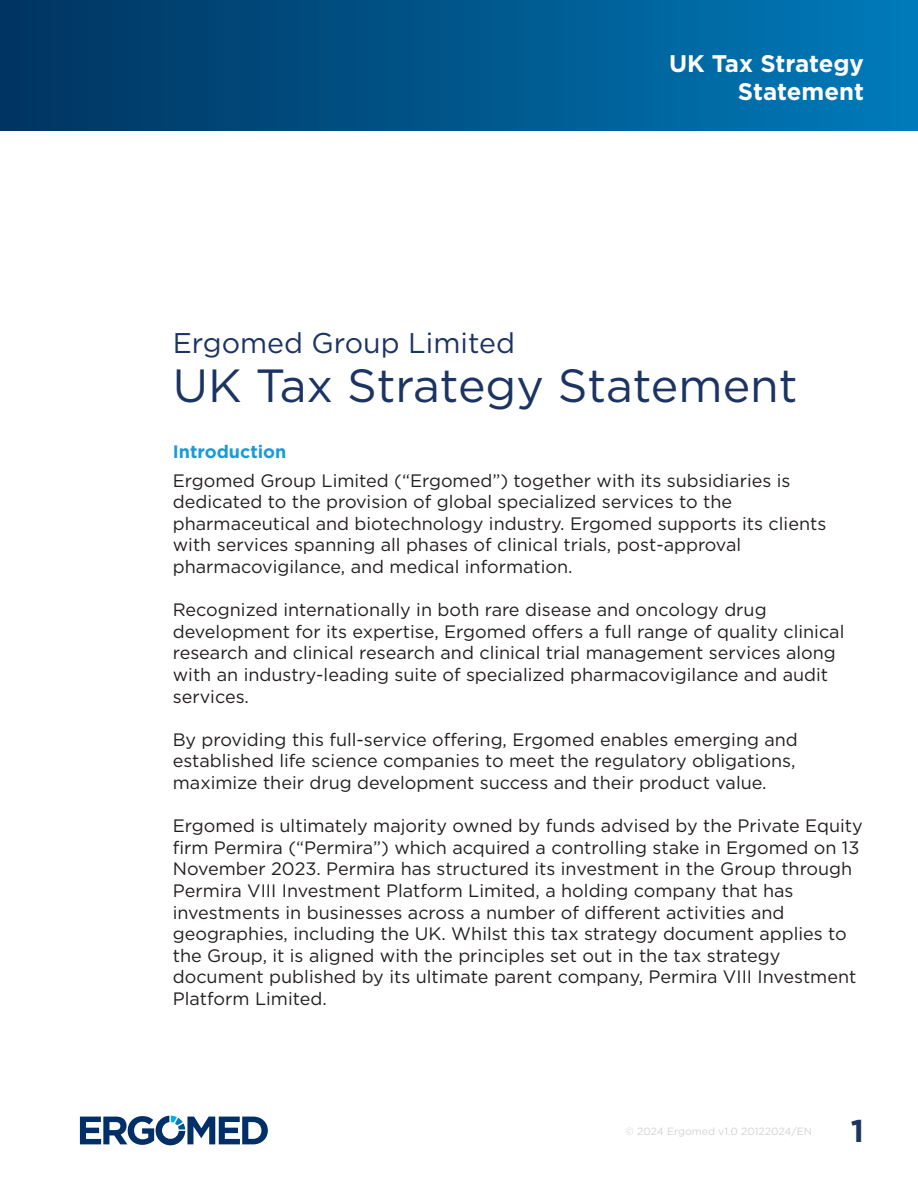
<style>
.page{position:relative;width:918px;height:1188px;background:#fff}
.page>*{position:absolute;margin:0;border:0;box-sizing:border-box;transform-origin:0 0}
.t1{font:46.5px "Gotham";color:#1b3463}
.t2{font:700 31.5px "Gotham";color:#1b3463}
.t3{font:28.5px "Gotham";color:#1b3463}
.t4{font:700 24px "Gotham";color:#fff}
.t5{font:18px/21.6px "Gotham";color:#231f20}
.t6{font:700 18px "Gotham";color:#199bd8}
.t7{font:10.5px "Gotham";color:#d4d3d2}
</style>
<div class="page">
<div style="left:0;top:0;width:918px;height:130px;background:linear-gradient(to right,#003360,#007ab9)"></div>
<svg style="left:80px;top:1116px;width:188px;height:29px"></svg>
<p class="t4" style="left:669px;top:49px;width:196px">UK Tax Strategy</p>
<p class="t4" style="left:738px;top:78px;width:128px">Statement</p>
<p class="t3" style="left:173px;top:327px;width:344px">Ergomed Group Limited</p>
<p class="t1" style="left:173px;top:360px;width:626px">UK Tax Strategy Statement</p>
<p class="t6" style="left:173px;top:441px;width:115px">Introduction</p>
<p class="t5" style="left:173px;top:469px;width:619px">Ergomed Group Limited (“Ergomed”) together with its subsidiaries is</p>
<p class="t5" style="left:173px;top:491px;width:561px">dedicated to the provision of global specialized services to the</p>
<p class="t5" style="left:173px;top:512px;width:655px">pharmaceutical and biotechnology industry. Ergomed supports its clients with services spanning all phases of clinical trials, post-approval</p>
<p class="t5" style="left:173px;top:555px;width:401px">pharmacovigilance, and medical information.</p>
<p class="t5" style="left:173px;top:599px;width:595px">Recognized internationally in both rare disease and oncology drug</p>
<p class="t5" style="left:173px;top:620px;width:673px">development for its expertise, Ergomed offers a full range of quality clinical research and clinical research and clinical trial management services along with an industry-leading suite of specialized pharmacovigilance and audit services.</p>
<p class="t5" style="left:173px;top:728px;width:627px">By providing this full-service offering, Ergomed enables emerging and</p>
<p class="t5" style="left:173px;top:750px;width:624px">established life science companies to meet the regulatory obligations,</p>
<p class="t5" style="left:173px;top:771px;width:595px">maximize their drug development success and their product value.</p>
<p class="t5" style="left:173px;top:815px;width:692px">Ergomed is ultimately majority owned by funds advised by the Private Equity firm Permira (“Permira”) which acquired a controlling stake in Ergomed on 13<br>November 2023. Permira has structured its investment in the Group through Permira VIII Investment Platform Limited, a holding company that has</p>
<p class="t5" style="left:173px;top:901px;width:613px">investments in businesses across a number of different activities and</p>
<p class="t5" style="left:173px;top:923px;width:676px">geographies, including the UK. Whilst this tax strategy document applies to the Group, it is aligned with the principles set out in the tax strategy</p>
<p class="t5" style="left:173px;top:966px;width:685px">document published by its ultimate parent company, Permira VIII Investment<br>Platform Limited.</p>
<p class="t7" style="left:625px;top:1126px;width:188px">© 2024 Ergomed v1.0 20122024/EN</p>
<p class="t2" style="left:851px;top:1113px;width:15px">1</p>
</div>
